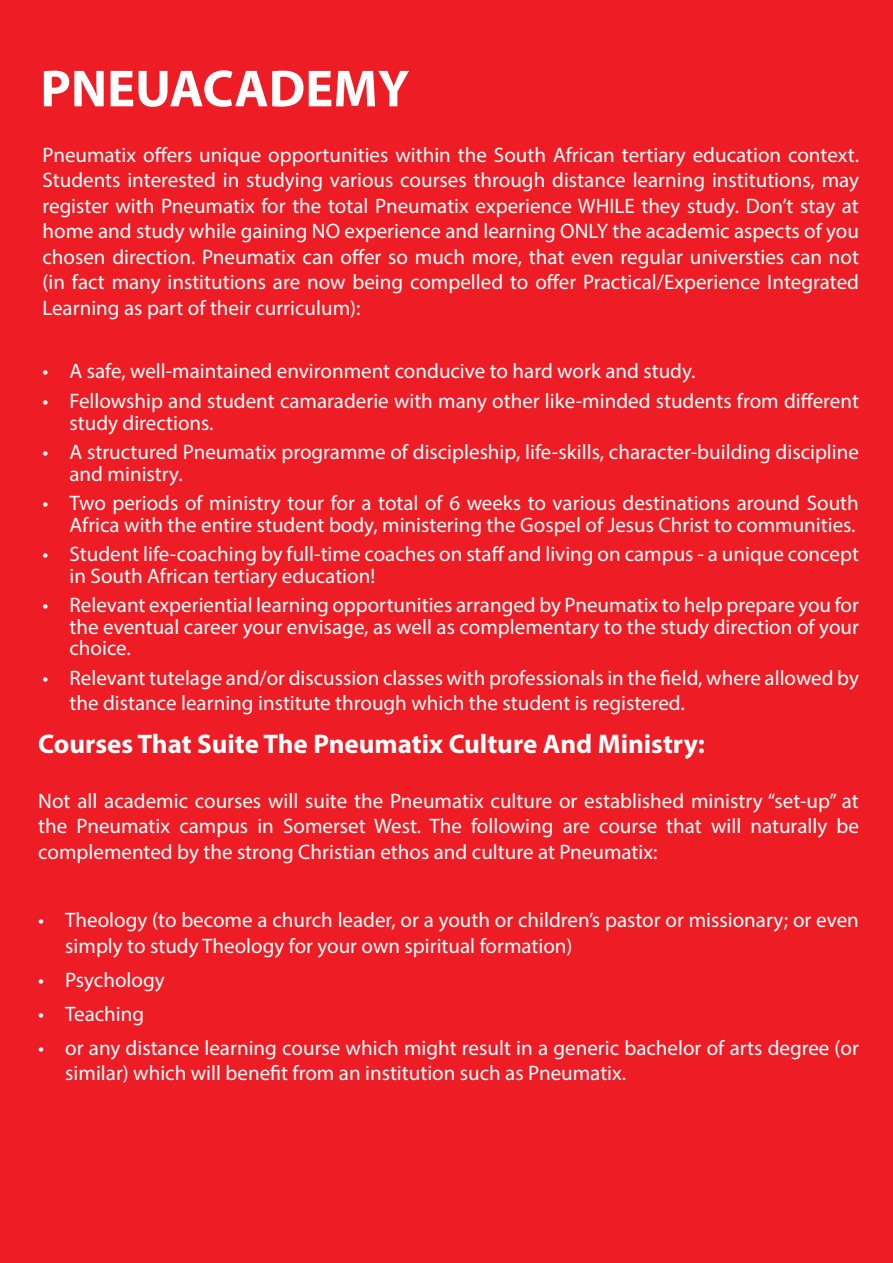
<style>
.page{position:relative;width:893px;height:1263px;background:#ee1c24}
.page>*{position:absolute;margin:0;border:0;box-sizing:border-box;transform-origin:0 0}
.Article_subtitle{font:700 52.5px "Myriad Pro";color:#fff}
.Article_subtitle-2{font:700 27px "Myriad Pro";color:#fff}
.Normal_text{font:21px/25.5px "Myriad Pro";color:#fff}
</style>
<div class="page">
<p class="Article_subtitle" style="left:40px;top:54px;width:370px">PNEUACADEMY</p>
<p class="Normal_text" style="left:43px;top:141px;width:818px;text-align:justify">Pneumatix offers unique opportunities within the South African tertiary education context.<br>Students interested in studying various courses through distance learning institutions, may register with Pneumatix for the total Pneumatix experience WHILE they study. Don’t stay at home and study while gaining NO experience and learning ONLY the academic aspects of you chosen direction. Pneumatix can offer so much more, that even regular universties can not (in fact many institutions are now being compelled to offer Practical/Experience Integrated Learning as part of their curriculum):</p>
<p class="Normal_text" style="left:43px;top:358px;width:654px">• A safe, well-maintained environment conducive to hard work and study.</p>
<p class="Normal_text" style="left:70px;top:390px;width:791px;line-height:21.3px;text-indent:-27px">• Fellowship and student camaraderie with many other like-minded students from different study directions.</p>
<p class="Normal_text" style="left:70px;top:441px;width:791px;line-height:21.3px;text-indent:-27px">• A structured Pneumatix programme of discipleship, life-skills, character-building discipline and ministry.</p>
<p class="Normal_text" style="left:43px;top:492px;width:818px;line-height:21.3px;text-align:right">• Two periods of ministry tour for a total of 6 weeks to various destinations around South<br>Africa with the entire student body, ministering the Gospel of Jesus Christ to communities.</p>
<p class="Normal_text" style="left:70px;top:543px;width:791px;line-height:21.3px;text-indent:-27px">• Student life-coaching by full-time coaches on staff and living on campus - a unique concept in South African tertiary education!</p>
<p class="Normal_text" style="left:70px;top:594px;width:791px;line-height:21.3px;text-align:justify;text-indent:-27px">• Relevant experiential learning opportunities arranged by Pneumatix to help prepare you for the eventual career your envisage, as well as complementary to the study direction of your choice.</p>
<p class="Normal_text" style="left:70px;top:664px;width:791px;text-indent:-27px">• Relevant tutelage and/or discussion classes with professionals in the field, where allowed by the distance learning institute through which the student is registered.</p>
<p class="Article_subtitle-2" style="left:38px;top:726px;width:668px">Courses That Suite The Pneumatix Culture And Ministry:</p>
<p class="Normal_text" style="left:38px;top:788px;width:822px;text-align:justify">Not all academic courses will suite the Pneumatix culture or established ministry “set-up” at the Pneumatix campus in Somerset West. The following are course that will naturally be complemented by the strong Christian ethos and culture at Pneumatix:</p>
<p class="Normal_text" style="left:65px;top:907px;width:795px;text-indent:-27px">• Theology (to become a church leader, or a youth or children’s pastor or missionary; or even simply to study Theology for your own spiritual formation)</p>
<p class="Normal_text" style="left:38px;top:966px;width:128px">• Psychology</p>
<p class="Normal_text" style="left:38px;top:1000px;width:107px">• Teaching</p>
<p class="Normal_text" style="left:65px;top:1034px;width:795px;text-indent:-27px">• or any distance learning course which might result in a generic bachelor of arts degree (or similar) which will benefit from an institution such as Pneumatix.</p>
</div>
